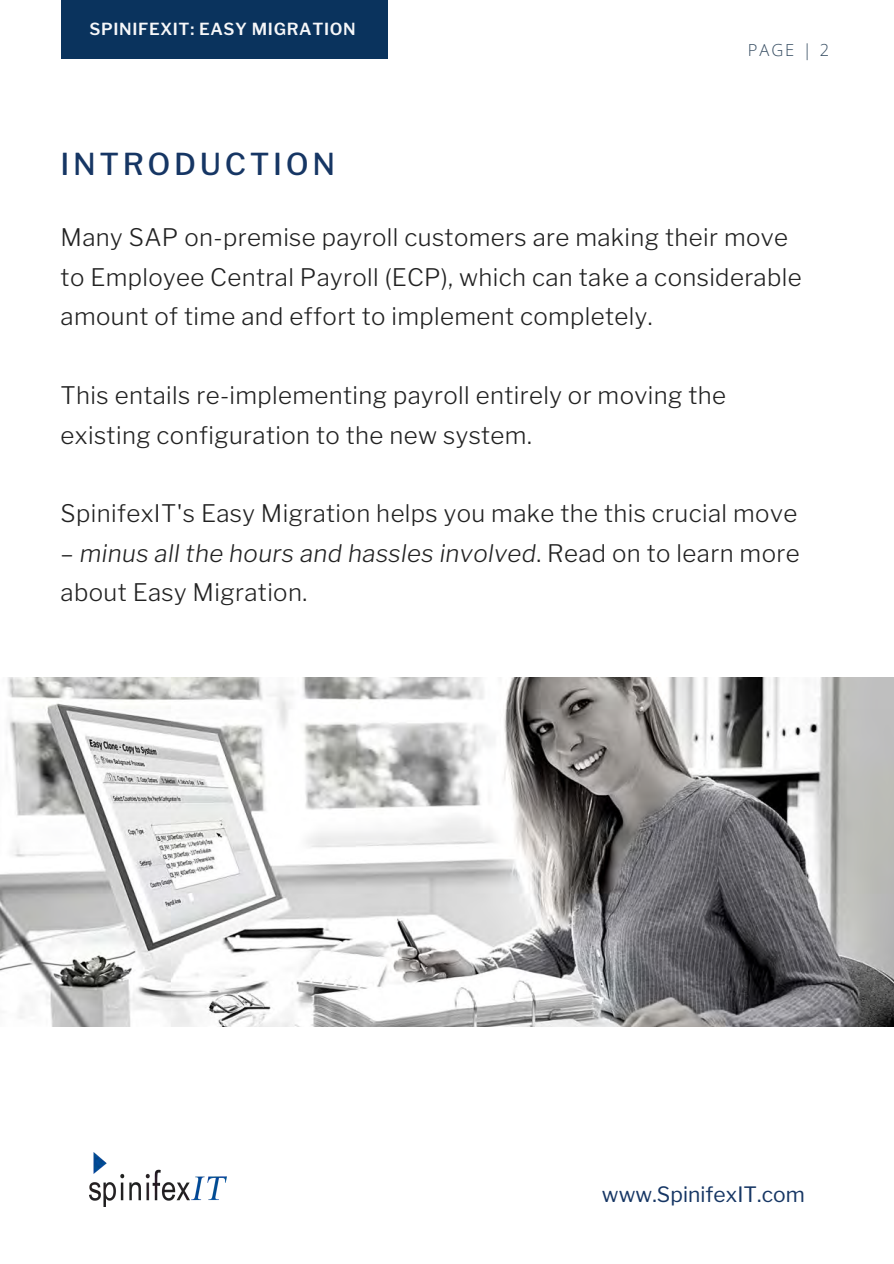
<style>
.page{position:relative;width:894px;height:1264px;background:#fff}
.page>*{position:absolute;margin:0;border:0;box-sizing:border-box;transform-origin:0 0}
.t1{font:500 30px "Libre Franklin";letter-spacing:.12em;color:#163664}
.t2{font:300 24px/39.5px "Libre Franklin";letter-spacing:.015em;color:#222}
.t3{font:21px "Libre Franklin";letter-spacing:.005em;color:#163664}
.t4{font:600 16.5px "Libre Franklin";letter-spacing:.04em;color:#f6f7f9}
.t5{font:300 16.5px "Open Sans";color:#364d62}
.s1{font-style:italic}
</style>
<div class="page">
<img style="left:0;top:678px;width:893px;height:348px">
<img style="left:89px;top:1152px;width:138px;height:54px">
<div style="left:61px;top:0;width:326px;height:59px;background:#0a335d"></div>
<p class="t4" style="left:89px;top:16px;width:268px">SPINIFEXIT: EASY MIGRATION</p>
<p class="t1" style="left:61px;top:140px;width:276px">INTRODUCTION</p>
<p class="t5" style="left:747px;top:38px;width:83px">PAGE | 2</p>
<p class="t2" style="left:61px;top:218px;width:742px">Many SAP on-premise payroll customers are making their move to Employee Central Payroll (ECP), which can take a considerable amount of time and effort to implement completely.</p>
<p class="t2" style="left:61px;top:376px;width:666px">This entails re-implementing payroll entirely or moving the existing configuration to the new system.</p>
<p class="t2" style="left:61px;top:494px;width:738px">SpinifexIT's Easy Migration helps you make the this crucial move</p>
<p class="t2" style="left:61px;top:533px;width:740px">– <span class="s1">minus all the hours and hassles involved</span>. Read on to learn more about Easy Migration.</p>
<p class="t3" style="left:601px;top:1181px;width:204px">www.SpinifexIT.com</p>
</div>
